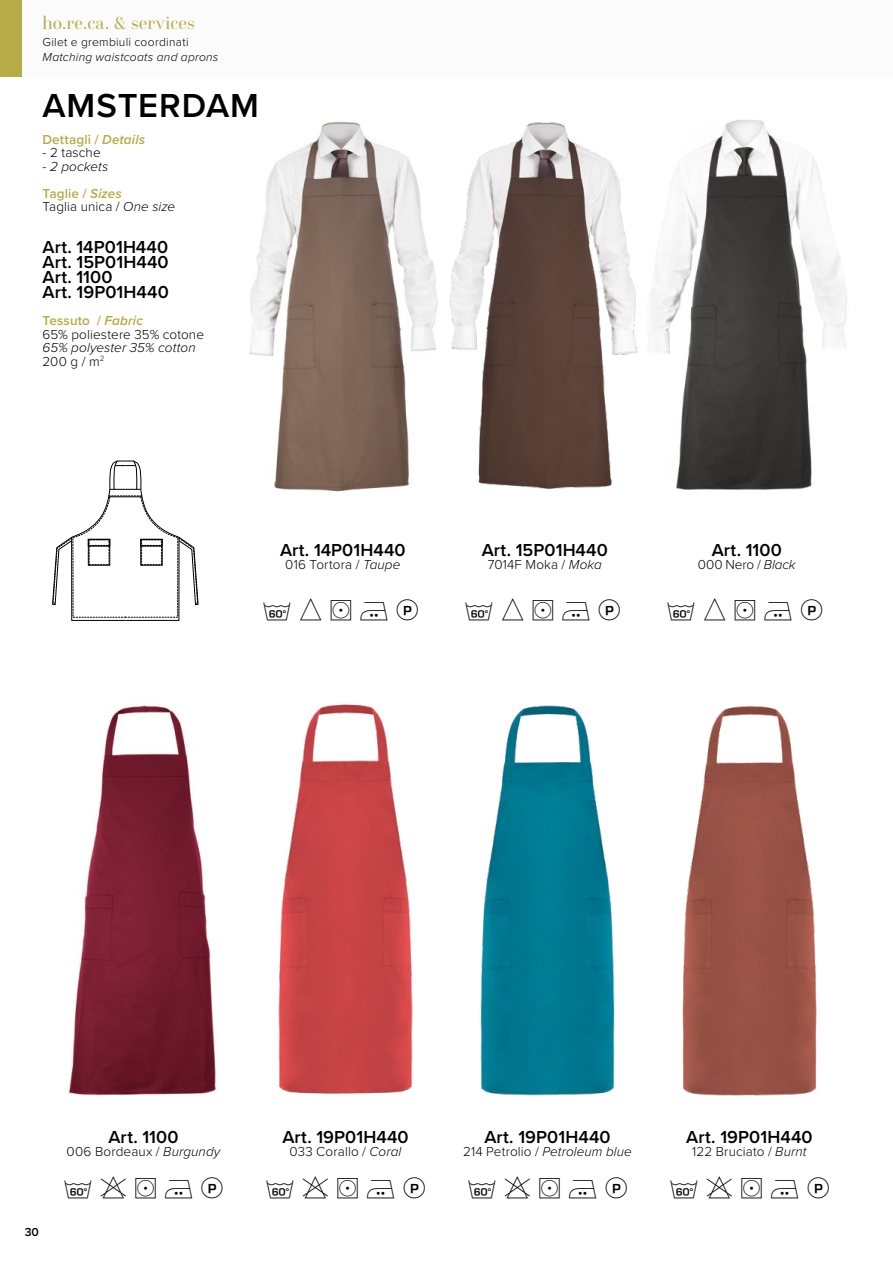
<style>
.page{position:relative;width:893px;height:1263px;background:#fff}
.page>*{position:absolute;margin:0;border:0;box-sizing:border-box;transform-origin:0 0}
.t1{font:600 34.5px "Proxima Nova";letter-spacing:.025em;color:#000}
.t2{font:18.45px "Questa Grande";letter-spacing:.01em;color:#b5ac48}
.t3{font:600 18px/15px "Proxima Nova";letter-spacing:.005em;color:#000}
.t4{font:300 13.5px/13.5px "Proxima Nova";letter-spacing:.01em;color:#000}
.t5{font:italic 300 13.5px/27px "Proxima Nova";letter-spacing:.005em;color:#000}
.t6{font:600 13.5px "Proxima Nova";letter-spacing:.01em;color:#b5ac48}
.t7{font:italic 300 12px "Proxima Nova";letter-spacing:.025em;color:#000}
.t8{font:300 12px "Proxima Nova";letter-spacing:.025em;color:#000}
.t9{font:600 12px "Proxima Nova";color:#000}
.s1{font-style:italic}
.s2{font-weight:600;font-style:normal;color:#b5ac48}
.s3{font-weight:600;color:#b5ac48}
.s4{font-weight:600;font-style:italic;color:#b5ac48}
.s5{font-style:normal}
</style>
<div class="page">
<svg style="left:52px;top:460px;width:147px;height:161px"></svg>
<img style="left:480px;top:705px;width:135px;height:391px">
<img style="left:682px;top:705px;width:135px;height:391px">
<img style="left:278px;top:704px;width:135px;height:390px">
<img style="left:69px;top:705px;width:147px;height:391px">
<div style="left:0;top:0;width:893px;height:77px;background:#fbfbfb"></div>
<div style="left:0;top:0;width:21px;height:77px;background:#b5ac48"></div>
<img style="left:449px;top:122px;width:189px;height:367px">
<img style="left:249px;top:121px;width:189px;height:371px">
<img style="left:648px;top:120px;width:199px;height:370px">
<h2 class="t2" style="left:43px;top:12px;width:154px">ho.re.ca. &amp; services</h2>
<p class="t8" style="left:43px;top:33px;width:148px">Gilet e grembiuli coordinati</p>
<p class="t7" style="left:43px;top:48px;width:177px">Matching waistcoats and aprons</p>
<h1 class="t1" style="left:43px;top:79px;width:218px">AMSTERDAM</h1>
<p class="t6" style="left:43px;top:129px;width:104px">Dettagli / <span class="s1">Details</span></p>
<p class="t4" style="left:43px;top:145px;width:60px">- 2 tasche</p>
<p class="t5" style="left:43px;top:152px;width:81px">- 2 pockets<br><span class="s2">Taglie /</span> <span class="s3">Sizes</span></p>
<p class="t4" style="left:43px;top:199px;width:134px">Taglia unica / <span class="s1">One size</span></p>
<h3 class="t3" style="left:43px;top:239px;width:128px">Art. 14P01H440<br>Art. 15P01H440<br>Art. 1100<br>Art. 19P01H440</h3>
<p class="t4" style="left:43px;top:313px;width:163px"><span class="s3">Tessuto /</span> <span class="s4">Fabric<br></span>65% poliestere 35% cotone</p>
<p class="t5" style="left:43px;top:340px;width:155px;line-height:13.5px">65% polyester 35% cotton<br><span class="s5">200 g / m</span><sup>2</sup></p>
<h3 class="t3" style="left:280px;top:541px;width:127px">Art. 14P01H440</h3>
<p class="t4" style="left:285px;top:557px;width:117px">016 Tortora / <span class="s1">Taupe</span></p>
<h3 class="t3" style="left:482px;top:541px;width:128px">Art. 15P01H440</h3>
<p class="t4" style="left:488px;top:557px;width:116px">7014F Moka / <span class="s1">Moka</span></p>
<h3 class="t3" style="left:712px;top:541px;width:72px">Art. 1100</h3>
<p class="t4" style="left:698px;top:557px;width:99px">000 Nero / <span class="s1">Black</span></p>
<p class="t9" style="left:25px;top:1223px;width:16px">30</p>
<h3 class="t3" style="left:108px;top:1128px;width:72px">Art. 1100</h3>
<p class="t4" style="left:67px;top:1144px;width:155px">006 Bordeaux / <span class="s1">Burgundy</span></p>
<h3 class="t3" style="left:282px;top:1128px;width:128px">Art. 19P01H440</h3>
<p class="t4" style="left:289px;top:1144px;width:113px">033 Corallo / <span class="s1">Coral</span></p>
<h3 class="t3" style="left:484px;top:1128px;width:128px">Art. 19P01H440</h3>
<p class="t5" style="left:463px;top:1137px;width:170px"><span class="s5">214 Petrolio /</span> Petroleum blue</p>
<h3 class="t3" style="left:686px;top:1128px;width:128px">Art. 19P01H440</h3>
<p class="t4" style="left:692px;top:1144px;width:116px">122 Bruciato / <span class="s1">Burnt</span></p>
</div>
